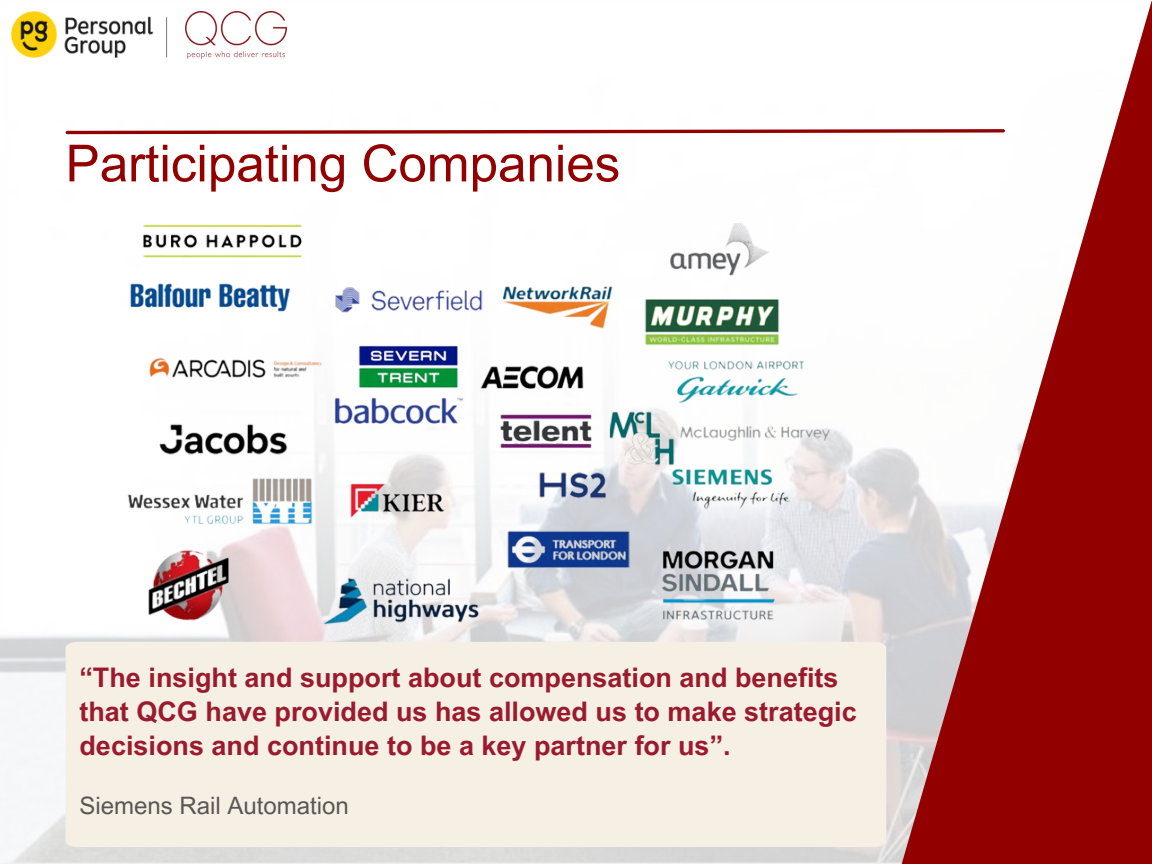
<style>
.page{position:relative;width:1152px;height:864px;background:#fff}
.page>*{position:absolute;margin:0;border:0;box-sizing:border-box;transform-origin:0 0}
.t1{font:51.15px "Arial MT Pro";color:#920000}
.t2{font:700 27px/33.8px "Arial MT Pro";color:#9a1a2e}
.t3{font:24px "Arial MT Pro";color:#5a5657}
</style>
<div class="page">
<img style="left:0;top:22px;width:886px;height:842px">
<img style="left:100px;top:224px;width:752px;height:418px">
<img style="left:0;top:11px;width:168px;height:57px">
<img style="left:186px;top:11px;width:101px;height:47px">
<svg style="left:64px;top:127px;width:822px;height:9px"></svg>
<svg style="left:886px;top:1px;width:266px;height:863px"></svg>
<div style="left:66px;top:642px;width:820px;height:205px;background:#f6f0e4"></div>
<p class="t1" style="left:66px;top:144px;width:556px">Participating Companies</p>
<p class="t2" style="left:79px;top:664px;width:779px">“The insight and support about compensation and benefits that QCG have provided us has allowed us to make strategic decisions and continue to be a key partner for us”.</p>
<h2 class="t3" style="left:79px;top:797px;width:271px">Siemens Rail Automation</h2>
</div>
